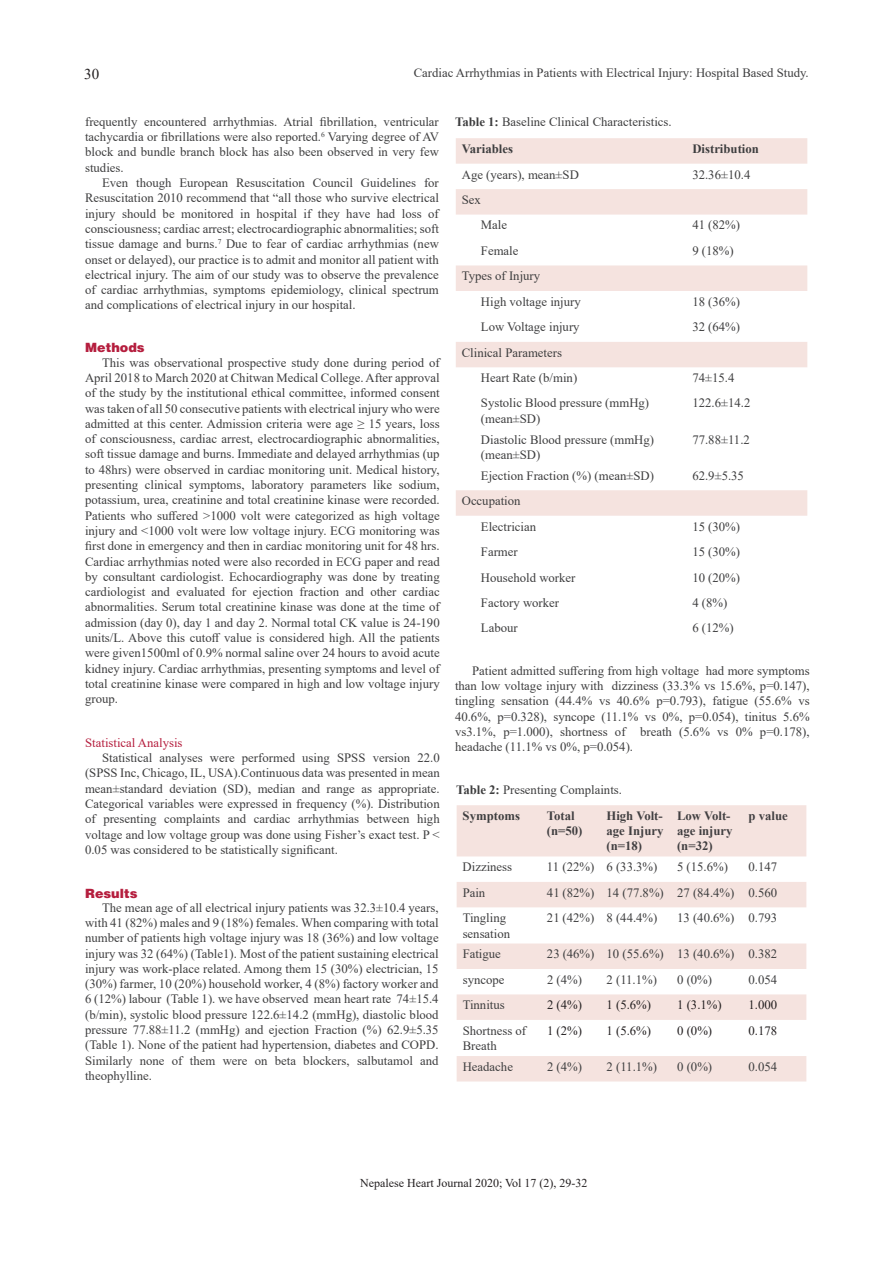
<style>
.page{position:relative;width:893px;height:1263px;background:#fff}
.page>*{position:absolute;margin:0;border:0;box-sizing:border-box;transform-origin:0 0}
.t1{font:15px "Times New Roman";color:#231f20}
.t2{font:12.75px/15.3px "Times New Roman";color:#3e3e3f}
.t3{font:700 12.75px/15.3px "Times New Roman";color:#413f41}
.t4{font:12.75px "Times New Roman";color:#231f20}
.t5{font:700 12.75px "Times New Roman";color:#3e3e3f}
.t6{font:12.75px "Times New Roman";color:#b51e3e}
.t7{font:900 12.75px "Helvetica LT Std";color:#b51e3e}
.t8{font:12px "Times New Roman";color:#231f20}
.s1{font-weight:700}
</style>
<div class="page">
<div style="left:456px;top:138px;width:351px;height:26px;background:#f5e3df"></div>
<svg style="left:456px;top:189px;width:351px;height:327px"></svg>
<svg style="left:457px;top:805px;width:349px;height:276px;fill:#f7e9e6"></svg>
<div style="left:457px;top:994px;width:349px;height:26px;background:#f5e3df"></div>
<p class="t1" style="left:84px;top:64px;width:17px">30</p>
<p class="t2" style="left:414px;top:65px;width:397px">Cardiac Arrhythmias in Patients with Electrical Injury: Hospital Based Study.</p>
<p class="t2" style="left:85px;top:113px;width:355px;text-align:justify">frequently encountered arrhythmias. Atrial fibrillation, ventricular tachycardia or fibrillations were also reported.<sup>6</sup> Varying degree of AV block and bundle branch block has also been observed in very few studies.</p>
<p class="t2" style="left:85px;top:175px;width:355px;text-align:justify;text-indent:17px">Even though European Resuscitation Council Guidelines for Resuscitation 2010 recommend that “all those who survive electrical injury should be monitored in hospital if they have had loss of consciousness; cardiac arrest; electrocardiographic abnormalities; soft tissue damage and burns.<sup>7</sup> Due to fear of cardiac arrhythmias (new onset or delayed), our practice is to admit and monitor all patient with electrical injury. The aim of our study was to observe the prevalence of cardiac arrhythmias, symptoms epidemiology, clinical spectrum and complications of electrical injury in our hospital.</p>
<p class="t7" style="left:85px;top:339px;width:61px">Methods</p>
<p class="t2" style="left:85px;top:354px;width:356px;text-align:justify;text-indent:17px">This was observational prospective study done during period of April 2018 to March 2020 at Chitwan Medical College. After approval of the study by the institutional ethical committee, informed consent was taken of all 50 consecutive patients with electrical injury who were admitted at this center. Admission criteria were age ≥ 15 years, loss of consciousness, cardiac arrest, electrocardiographic abnormalities, soft tissue damage and burns. Immediate and delayed arrhythmias (up to 48hrs) were observed in cardiac monitoring unit. Medical history, presenting clinical symptoms, laboratory parameters like sodium, potassium, urea, creatinine and total creatinine kinase were recorded.<br>Patients who suffered &gt;1000 volt were categorized as high voltage injury and &lt;1000 volt were low voltage injury. ECG monitoring was first done in emergency and then in cardiac monitoring unit for 48 hrs.<br>Cardiac arrhythmias noted were also recorded in ECG paper and read by consultant cardiologist. Echocardiography was done by treating cardiologist and evaluated for ejection fraction and other cardiac abnormalities. Serum total creatinine kinase was done at the time of admission (day 0), day 1 and day 2. Normal total CK value is 24-190 units/L. Above this cutoff value is considered high. All the patients were given1500ml of 0.9% normal saline over 24 hours to avoid acute kidney injury. Cardiac arrhythmias, presenting symptoms and level of total creatinine kinase were compared in high and low voltage injury group.</p>
<p class="t6" style="left:85px;top:733px;width:99px">Statistical Analysis</p>
<p class="t2" style="left:85px;top:750px;width:356px;text-align:justify;text-indent:17px">Statistical analyses were performed using SPSS version 22.0 (SPSS Inc, Chicago, IL, USA).Continuous data was presented in mean mean±standard deviation (SD), median and range as appropriate.<br>Categorical variables were expressed in frequency (%). Distribution of presenting complaints and cardiac arrhythmias between high voltage and low voltage group was done using Fisher’s exact test. P &lt; 0.05 was considered to be statistically significant.</p>
<p class="t7" style="left:85px;top:885px;width:54px">Results</p>
<p class="t2" style="left:85px;top:899px;width:355px;text-align:justify;text-indent:17px">The mean age of all electrical injury patients was 32.3±10.4 years, with 41 (82%) males and 9 (18%) females. When comparing with total number of patients high voltage injury was 18 (36%) and low voltage injury was 32 (64%) (Table1). Most of the patient sustaining electrical injury was work-place related. Among them 15 (30%) electrician, 15 (30%) farmer, 10 (20%) household worker, 4 (8%) factory worker and 6 (12%) labour (Table 1). we have observed mean heart rate 74±15.4 (b/min), systolic blood pressure 122.6±14.2 (mmHg), diastolic blood pressure 77.88±11.2 (mmHg) and ejection Fraction (%) 62.9±5.35 (Table 1). None of the patient had hypertension, diabetes and COPD.<br>Similarly none of them were on beta blockers, salbutamol and theophylline.</p>
<p class="t2" style="left:455px;top:114px;width:218px"><span class="s1">Table 1:</span> Baseline Clinical Characteristics.</p>
<p class="t5" style="left:462px;top:139px;width:53px">Variables</p>
<p class="t5" style="left:692px;top:139px;width:68px">Distribution</p>
<p class="t2" style="left:462px;top:166px;width:119px">Age (years), mean±SD</p>
<p class="t2" style="left:692px;top:166px;width:59px">32.36±10.4</p>
<p class="t2" style="left:462px;top:192px;width:21px">Sex</p>
<p class="t2" style="left:481px;top:217px;width:28px">Male</p>
<p class="t2" style="left:692px;top:217px;width:49px">41 (82%)</p>
<p class="t2" style="left:481px;top:243px;width:39px">Female</p>
<p class="t2" style="left:692px;top:243px;width:43px">9 (18%)</p>
<p class="t2" style="left:481px;top:263px;width:101px;line-height:25.5px;text-indent:-19px">Types of Injury<br>High voltage injury</p>
<p class="t2" style="left:692px;top:293px;width:49px">18 (36%)</p>
<p class="t2" style="left:481px;top:319px;width:100px">Low Voltage injury</p>
<p class="t2" style="left:692px;top:319px;width:49px">32 (64%)</p>
<p class="t2" style="left:481px;top:339px;width:98px;line-height:25.5px;text-indent:-19px">Clinical Parameters<br>Heart Rate (b/min)</p>
<p class="t2" style="left:692px;top:370px;width:44px">74±15.4</p>
<p class="t2" style="left:481px;top:395px;width:170px">Systolic Blood pressure (mmHg) (mean±SD)</p>
<p class="t2" style="left:692px;top:395px;width:59px">122.6±14.2</p>
<p class="t2" style="left:481px;top:431px;width:175px">Diastolic Blood pressure (mmHg) (mean±SD)</p>
<p class="t2" style="left:692px;top:431px;width:59px">77.88±11.2</p>
<p class="t2" style="left:481px;top:467px;width:175px">Ejection Fraction (%) (mean±SD)</p>
<p class="t2" style="left:692px;top:467px;width:53px">62.9±5.35</p>
<p class="t2" style="left:481px;top:488px;width:57px;line-height:25.5px;text-indent:-19px">Occupation<br>Electrician</p>
<p class="t2" style="left:692px;top:518px;width:49px">15 (30%)</p>
<p class="t2" style="left:481px;top:544px;width:38px">Farmer</p>
<p class="t2" style="left:692px;top:544px;width:49px">15 (30%)</p>
<p class="t2" style="left:481px;top:569px;width:96px">Household worker</p>
<p class="t2" style="left:692px;top:569px;width:49px">10 (20%)</p>
<p class="t2" style="left:481px;top:595px;width:80px">Factory worker</p>
<p class="t2" style="left:692px;top:595px;width:37px">4 (8%)</p>
<p class="t2" style="left:481px;top:620px;width:38px">Labour</p>
<p class="t2" style="left:692px;top:620px;width:43px">6 (12%)</p>
<p class="t2" style="left:455px;top:662px;width:356px;text-align:justify;text-indent:17px">Patient admitted suffering from high voltage had more symptoms than low voltage injury with dizziness (33.3% vs 15.6%, p=0.147), tingling sensation (44.4% vs 40.6% p=0.793), fatigue (55.6% vs 40.6%, p=0.328), syncope (11.1% vs 0%, p=0.054), tinitus 5.6% vs3.1%, p=1.000), shortness of breath (5.6% vs 0% p=0.178), headache (11.1% vs 0%, p=0.054).</p>
<p class="t2" style="left:456px;top:782px;width:168px"><span class="s1">Table 2:</span> Presenting Complaints.</p>
<p class="t5" style="left:463px;top:806px;width:59px">Symptoms</p>
<p class="t3" style="left:547px;top:807px;width:37px">Total (n=50)</p>
<p class="t3" style="left:606px;top:807px;width:59px;text-align:justify">High Volt&shy;age Injury (n=18)</p>
<p class="t3" style="left:677px;top:807px;width:57px">Low Volt&shy;age injury (n=32)</p>
<p class="t3" style="left:748px;top:807px;width:41px">p value</p>
<p class="t2" style="left:463px;top:859px;width:51px">Dizziness</p>
<p class="t2" style="left:547px;top:859px;width:112px">11 (22%) 6 (33.3%)</p>
<p class="t2" style="left:677px;top:859px;width:52px">5 (15.6%)</p>
<p class="t2" style="left:748px;top:859px;width:30px">0.147</p>
<p class="t2" style="left:463px;top:884px;width:24px">Pain</p>
<p class="t2" style="left:547px;top:884px;width:232px">41 (82%) 14 (77.8%) 27 (84.4%) 0.560</p>
<p class="t2" style="left:463px;top:910px;width:49px">Tingling sensation</p>
<p class="t2" style="left:547px;top:910px;width:112px">21 (42%) 8 (44.4%)</p>
<p class="t2" style="left:677px;top:910px;width:102px">13 (40.6%) 0.793</p>
<p class="t2" style="left:463px;top:946px;width:40px">Fatigue</p>
<p class="t2" style="left:547px;top:946px;width:232px">23 (46%) 10 (55.6%) 13 (40.6%) 0.382</p>
<p class="t2" style="left:463px;top:971px;width:43px">syncope</p>
<p class="t2" style="left:547px;top:971px;width:37px">2 (4%)</p>
<p class="t2" style="left:606px;top:971px;width:52px">2 (11.1%)</p>
<p class="t2" style="left:677px;top:971px;width:37px">0 (0%)</p>
<p class="t2" style="left:749px;top:971px;width:30px">0.054</p>
<p class="t2" style="left:463px;top:997px;width:44px">Tinnitus</p>
<p class="t4" style="left:547px;top:996px;width:37px">2 (4%)</p>
<p class="t4" style="left:607px;top:996px;width:46px">1 (5.6%)</p>
<p class="t4" style="left:677px;top:996px;width:46px">1 (3.1%)</p>
<p class="t4" style="left:749px;top:996px;width:30px">1.000</p>
<p class="t2" style="left:463px;top:1022px;width:65px">Shortness of<br>Breath</p>
<p class="t4" style="left:547px;top:1021px;width:37px">1 (2%)</p>
<p class="t4" style="left:607px;top:1021px;width:46px">1 (5.6%)</p>
<p class="t4" style="left:677px;top:1021px;width:37px">0 (0%)</p>
<p class="t4" style="left:749px;top:1021px;width:30px">0.178</p>
<p class="t2" style="left:463px;top:1058px;width:52px">Headache</p>
<p class="t2" style="left:547px;top:1058px;width:37px">2 (4%)</p>
<p class="t2" style="left:607px;top:1058px;width:52px">2 (11.1%)</p>
<p class="t2" style="left:677px;top:1058px;width:37px">0 (0%)</p>
<p class="t2" style="left:749px;top:1058px;width:30px">0.054</p>
<p class="t8" style="left:360px;top:1175px;width:229px">Nepalese Heart Journal 2020; Vol 17 (2), 29-32</p>
</div>
